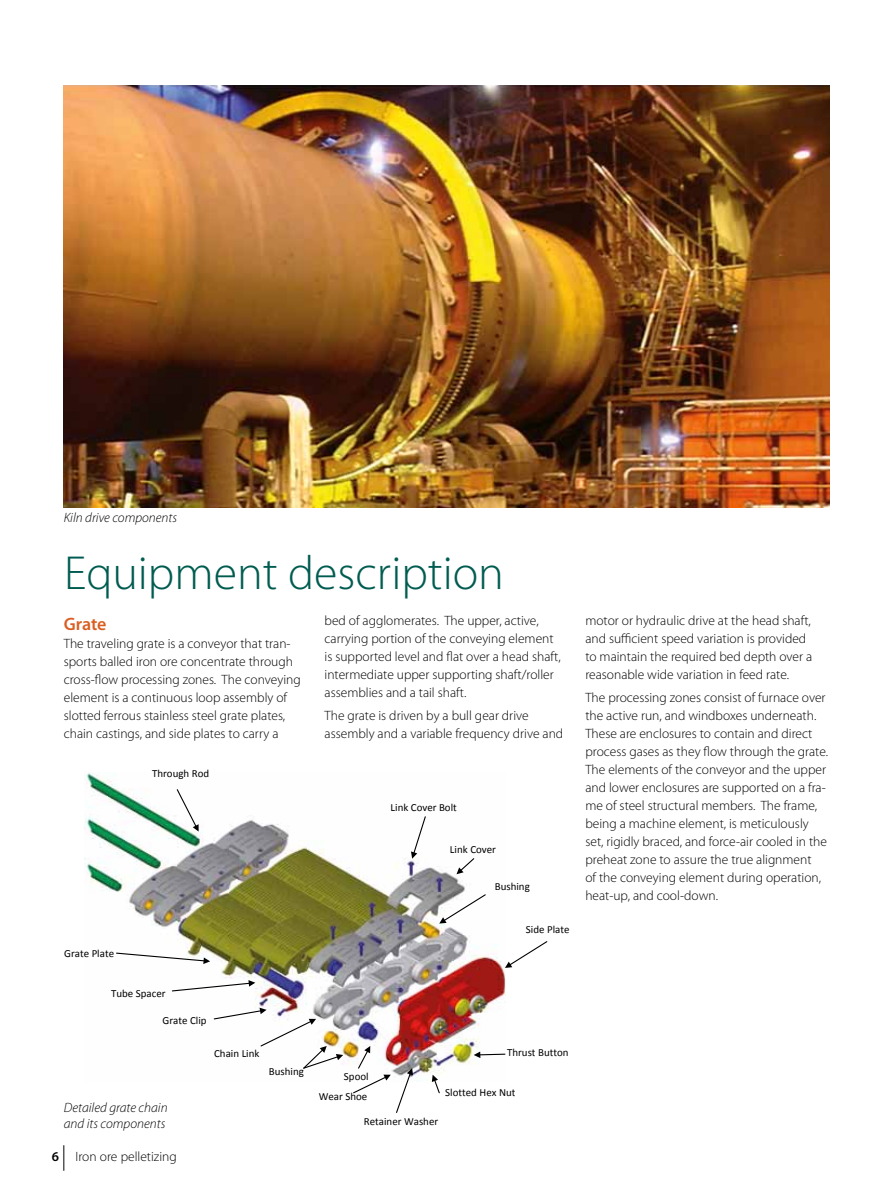
<style>
.page{position:relative;width:893px;height:1191px;background:#fff}
.page>*{position:absolute;margin:0;border:0;box-sizing:border-box;transform-origin:0 0}
.t1{font:300 48px "Myriad Pro";color:#005c50}
.t2{font:600 18px "Myriad Pro";letter-spacing:-.005em;color:#da5e22}
.t3{font:300 13.5px/18px "Myriad Pro";color:#000}
.t4{font:italic 300 13.5px/16.5px "Myriad Pro";color:#000}
.t5{font:10.95px/19.6px "Calibri";color:#000;text-align:right}
.s1{font-weight:600}
</style>
<div class="page">
<svg style="left:63px;top:1145px;width:1px;height:25px"></svg>
<img style="left:84px;top:773px;width:421px;height:309px">
<svg style="left:176px;top:788px;width:23px;height:43px"></svg>
<svg style="left:456px;top:857px;width:19px;height:17px"></svg>
<svg style="left:439px;top:893px;width:48px;height:30px"></svg>
<svg style="left:505px;top:941px;width:43px;height:27px"></svg>
<svg style="left:411px;top:815px;width:16px;height:43px"></svg>
<svg style="left:474px;top:1051px;width:32px;height:7px"></svg>
<svg style="left:432px;top:1074px;width:9px;height:20px"></svg>
<svg style="left:352px;top:1046px;width:61px;height:67px"></svg>
<svg style="left:213px;top:1007px;width:130px;height:62px"></svg>
<svg style="left:171px;top:980px;width:84px;height:12px"></svg>
<svg style="left:115px;top:952px;width:95px;height:12px"></svg>
<img style="left:64px;top:85px;width:765px;height:422px">
<p class="t4" style="left:64px;top:509px;width:115px">Kiln drive components</p>
<h1 class="t1" style="left:64px;top:546px;width:441px">Equipment description</h1>
<p class="t3" style="left:325px;top:612px;width:238px">bed of agglomerates. The upper, active, carrying portion of the conveying element is supported level and flat over a head shaft, intermediate upper supporting shaft/roller assemblies and a tail shaft.</p>
<p class="t3" style="left:325px;top:706px;width:240px">The grate is driven by a bull gear drive assembly and a variable frequency drive and</p>
<h2 class="t2" style="left:64px;top:613px;width:44px">Grate</h2>
<p class="t3" style="left:64px;top:635px;width:239px">The traveling grate is a conveyor that tran&shy;sports balled iron ore concentrate through cross-flow processing zones. The conveying element is a continuous loop assembly of slotted ferrous stainless steel grate plates, chain castings, and side plates to carry a</p>
<p class="t5" style="left:152px;top:763px;width:59px">Through Rod</p>
<p class="t5" style="left:64px;top:943px;width:51px">Grate Plate</p>
<p class="t5" style="left:111px;top:983px;width:56px">Tube Spacer</p>
<p class="t5" style="left:163px;top:1010px;width:45px">Grate Clip</p>
<p class="t5" style="left:214px;top:1043px;width:47px">Chain Link</p>
<p class="t4" style="left:64px;top:1098px;width:105px">Detailed grate chain and its components</p>
<p class="t3" style="left:52px;top:1147px;width:126px"><span class="s1">6</span> Iron ore pelletizing</p>
<p class="t5" style="left:269px;top:1061px;width:37px">Bushing</p>
<p class="t5" style="left:391px;top:796px;width:68px">Link Cover Bolt</p>
<p class="t5" style="left:450px;top:838px;width:47px">Link Cover</p>
<p class="t5" style="left:495px;top:876px;width:37px">Bushing</p>
<p class="t5" style="left:526px;top:919px;width:45px">Side Plate</p>
<p class="t5" style="left:507px;top:1041px;width:63px">Thrust Button</p>
<p class="t5" style="left:445px;top:1081px;width:72px">Slotted Hex Nut</p>
<p class="t5" style="left:319px;top:1066px;width:52px">Spool<br>Wear Shoe</p>
<p class="t5" style="left:364px;top:1110px;width:76px">Retainer Washer</p>
<p class="t3" style="left:585px;top:612px;width:228px">motor or hydraulic drive at the head shaft, and sufficient speed variation is provided to maintain the required bed depth over a reasonable wide variation in feed rate.</p>
<p class="t3" style="left:585px;top:688px;width:244px">The processing zones consist of furnace over the active run, and windboxes underneath.<br>These are enclosures to contain and direct process gases as they flow through the grate.<br>The elements of the conveyor and the upper and lower enclosures are supported on a fra&shy;me of steel structural members. The frame, being a machine element, is meticulously set, rigidly braced, and force-air cooled in the preheat zone to assure the true alignment<br>of the conveying element during operation, heat-up, and cool-down.</p>
</div>
